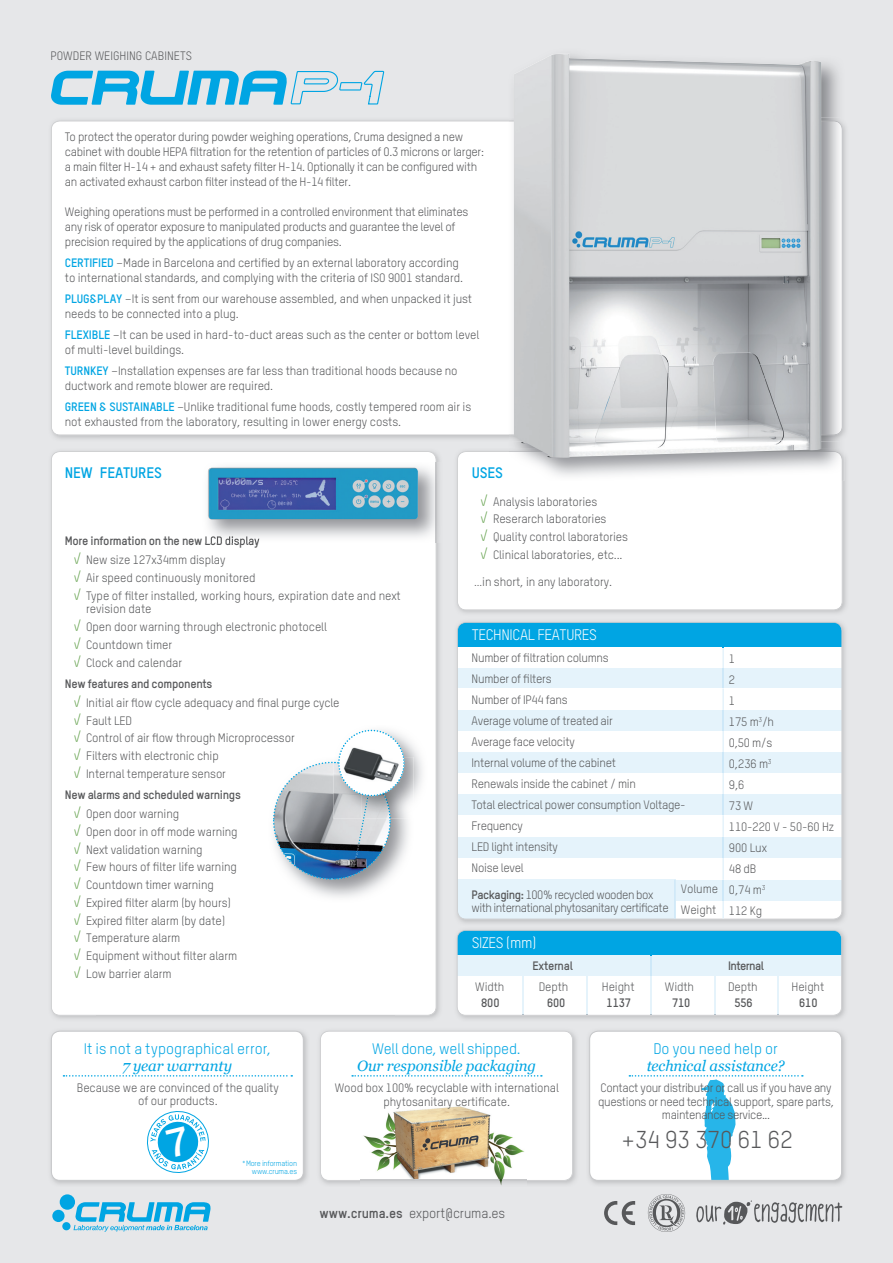
<style>
.page{position:relative;width:893px;height:1263px;background:#e6e7e9}
.page>*{position:absolute;margin:0;border:0;box-sizing:border-box;transform-origin:0 0}
.t1{font:24px "TSTARPRO";color:#57585a}
.t2{font:15px "TSTARPRO";color:#00a5e3}
.t3{font:italic 15px "Georgia";letter-spacing:-.01em;color:#00a5e3}
.t4{font:15px "TSTARPRO";letter-spacing:-.025em;color:#fff}
.t5{font:700 15px "TSTARPRO";letter-spacing:-.01em;color:#00a5e3}
.t6{font:13.5px "TSTARPRO";letter-spacing:-.01em;color:#57585a}
.t7{font:12px/21px "TSTARPRO";letter-spacing:-.01em;color:#57585a}
.t8{font:700 12px/19.2px "TSTARPRO";letter-spacing:-.025em;color:#57585a}
.t9{font:12px/13.5px "TSTARPRO";letter-spacing:-.03em;color:#57585a;text-align:center}
.t10{font:12px/13.5px "TSTARPRO";letter-spacing:-.045em;color:#57585a}
.t11{font:700 12px "TSTARPRO";letter-spacing:-.05em;color:#57585a}
.t12{font:7.5px/7.5px "TSTARPRO";letter-spacing:-.025em;color:#00a5e3;text-align:right}
.s1{font-weight:700;color:#00a5e3}
.s2{font-weight:400}
.s3{font-weight:700}
</style>
<div class="page">
<svg style="left:457px;top:622px;width:385px;height:297px;background:#def1fa"></svg>
<svg style="left:674px;top:880px;width:2px;height:38px"></svg>
<hr style="left:722px;top:647px;width:2px;height:21px;background:#e5f3fb">
<hr style="left:722px;top:688px;width:2px;height:22px;background:#e5f3fb">
<hr style="left:722px;top:730px;width:2px;height:22px;background:#e5f3fb">
<hr style="left:722px;top:773px;width:2px;height:21px;background:#e5f3fb">
<hr style="left:722px;top:815px;width:2px;height:22px;background:#e5f3fb">
<hr style="left:722px;top:857px;width:2px;height:23px;background:#e5f3fb">
<svg style="left:722px;top:900px;width:2px;height:18px"></svg>
<hr style="left:722px;top:710px;width:2px;height:20px;background:#cee8f8">
<hr style="left:722px;top:752px;width:2px;height:21px;background:#cee8f8">
<hr style="left:722px;top:794px;width:2px;height:21px;background:#cee8f8">
<hr style="left:722px;top:837px;width:2px;height:20px;background:#cee8f8">
<hr style="left:722px;top:880px;width:2px;height:20px;background:#cee8f8">
<hr style="left:722px;top:668px;width:2px;height:20px;background:#cee8f8">
<div style="left:457px;top:451px;width:385px;height:159px;background:#fff"></div>
<div style="left:51px;top:121px;width:458px;height:314px;background:#fff"></div>
<div style="left:60px;top:1194px;width:15px;height:16px;background:#00a5e3;border-radius:50%"></div>
<div style="left:52px;top:1210px;width:13px;height:12px;background:#00a5e3;border-radius:50%"></div>
<div style="left:62px;top:1222px;width:9px;height:8px;background:#00a5e3;border-radius:50%"></div>
<svg style="left:74px;top:1202px;width:137px;height:30px"></svg>
<svg style="left:604px;top:1201px;width:31px;height:24px"></svg>
<svg style="left:648px;top:1194px;width:37px;height:38px"></svg>
<svg style="left:696px;top:1200px;width:146px;height:25px"></svg>
<div style="left:51px;top:1031px;width:252px;height:149px;background:#fff;border-radius:9px"></div>
<div style="left:51px;top:1031px;width:253px;height:150px;border:1px solid #c7c8ca;border-radius:9px"></div>
<svg style="left:63px;top:1075px;width:229px;height:1px"></svg>
<img style="left:361px;top:1181px;width:166px;height:4px">
<svg style="left:320px;top:1031px;width:253px;height:150px;background:#eeece3"></svg>
<div style="left:590px;top:1031px;width:252px;height:149px;background:#fff;border-radius:9px"></div>
<div style="left:589px;top:1031px;width:253px;height:150px;border:1px solid #c7c8ca;border-radius:9px"></div>
<svg style="left:629px;top:1075px;width:174px;height:105px"></svg>
<div style="left:51px;top:451px;width:385px;height:564px;background:#fff"></div>
<img style="left:203px;top:462px;width:238px;height:81px">
<img style="left:436px;top:462px;width:1px;height:81px">
<img style="left:205px;top:536px;width:17px;height:7px">
<img style="left:225px;top:536px;width:34px;height:7px">
<img style="left:208px;top:468px;width:210px;height:51px">
<img style="left:268px;top:757px;width:145px;height:145px">
<img style="left:333px;top:725px;width:44px;height:5px">
<svg style="left:272px;top:730px;width:133px;height:150px"></svg>
<svg style="left:51px;top:70px;width:333px;height:35px"></svg>
<svg style="left:457px;top:930px;width:385px;height:85px;background:#afe1f5"></svg>
<img style="left:509px;top:451px;width:333px;height:30px">
<img style="left:509px;top:121px;width:333px;height:314px">
<img style="left:514px;top:54px;width:307px;height:404px">
<svg style="left:147px;top:1111px;width:62px;height:62px"></svg>
<p class="t7" style="left:51px;top:45px;width:143px">POWDER WEIGHING CABINETS</p>
<p class="t7" style="left:65px;top:130px;width:421px;line-height:15px">To protect the operator during powder weighing operations, Cruma designed a new cabinet with double HEPA filtration for the retention of particles of 0.3 microns or larger: a main filter H-14 + and exhaust safety filter H-14. Optionally it can be configured with an activated exhaust carbon filter instead of the H-14 filter.</p>
<p class="t7" style="left:65px;top:205px;width:405px;line-height:15px">Weighing operations must be performed in a controlled environment that eliminates any risk of operator exposure to manipulated products and guarantee the level of precision required by the applications of drug companies.</p>
<p class="t7" style="left:65px;top:255px;width:400px;line-height:15px"><span class="s1">CERTIFIED</span> –Made in Barcelona and certified by an external laboratory according to international standards, and complying with the criteria of ISO 9001 standard.</p>
<p class="t7" style="left:65px;top:291px;width:409px;line-height:15px"><span class="s1">PLUG&amp;PLAY</span> –It is sent from our warehouse assembled, and when unpacked it just needs to be connected into a plug.</p>
<p class="t7" style="left:65px;top:327px;width:416px;line-height:15px"><span class="s1">FLEXIBLE</span> –It can be used in hard-to-duct areas such as the center or bottom level of multi-level buildings.</p>
<p class="t7" style="left:65px;top:363px;width:394px;line-height:15px"><span class="s1">TURNKEY</span> –Installation expenses are far less than traditional hoods because no ductwork and remote blower are required.</p>
<p class="t7" style="left:65px;top:399px;width:408px;line-height:15px"><span class="s1">GREEN &amp; SUSTAINABLE</span> –Unlike traditional fume hoods, costly tempered room air is not exhausted from the laboratory, resulting in lower energy costs.</p>
<p class="t5" style="left:65px;top:463px;width:99px">NEW FEATURES</p>
<p class="t8" style="left:73px;top:531px;width:188px;text-indent:-9px">More information on the new LCD display <sup>√</sup> <span class="s2">New size 127x34mm display</span></p>
<p class="t7" style="left:73px;top:569px;width:329px;line-height:17.7px"><sup>√</sup> Air speed continuously monitored<br><sup>√</sup> Type of filter installed, working hours, expiration date and next</p>
<p class="t7" style="left:73px;top:600px;width:255px;line-height:17.7px;text-indent:13px">revision date<br><sup>√</sup> Open door warning through electronic photocell <sup>√</sup> Countdown timer<br><sup>√</sup> Clock and calendar</p>
<p class="t7" style="left:73px;top:673px;width:268px;line-height:19.2px;text-indent:-9px"><span class="s3">New features and components<br></span><sup>√</sup> Initial air flow cycle adequacy and final purge cycle</p>
<p class="t7" style="left:73px;top:711px;width:223px;line-height:17.7px"><sup>√</sup> Fault LED<br><sup>√</sup> Control of air flow through Microprocessor <sup>√</sup> Filters with electronic chip<br><sup>√</sup> Internal temperature sensor</p>
<p class="t8" style="left:73px;top:784px;width:169px;text-indent:-9px">New alarms and scheduled warnings <sup>√</sup> <span class="s2">Open door warning</span></p>
<p class="t7" style="left:73px;top:822px;width:166px;line-height:17.7px"><sup>√</sup> Open door in off mode warning <sup>√</sup> Next validation warning<br><sup>√</sup> Few hours of filter life warning <sup>√</sup> Countdown timer warning<br><sup>√</sup> Expired filter alarm (by hours) <sup>√</sup> Expired filter alarm (by date)<br><sup>√</sup> Temperature alarm<br><sup>√</sup> Equipment without filter alarm <sup>√</sup> Low barrier alarm</p>
<p class="t5" style="left:472px;top:463px;width:33px">USES</p>
<p class="t7" style="left:480px;top:492px;width:149px;line-height:17.7px"><sup>√</sup> Analysis laboratories<br><sup>√</sup> Reserarch laboratories<br><sup>√</sup> Quality control laboratories <sup>√</sup> Clinical laboratories, etc...</p>
<p class="t7" style="left:474px;top:571px;width:139px">…in short, in any laboratory.</p>
<p class="t4" style="left:472px;top:626px;width:127px">TECHNICAL FEATURES</p>
<p class="t7" style="left:472px;top:647px;width:216px">Number of filtration columns<br>Number of filters<br>Number of IP44 fans<br>Average volume of treated air<br>Average face velocity<br>Internal volume of the cabinet<br>Renewals inside the cabinet / min<br>Total electrical power consumption Voltage-<br>Frequency<br>LED light intensity<br>Noise level</p>
<p class="t10" style="left:472px;top:887px;width:199px"><span class="s3">Packaging:</span> 100% recycled wooden box with international phytosanitary certificate</p>
<p class="t7" style="left:681px;top:878px;width:39px">Volume<br>Weight</p>
<p class="t7" style="left:729px;top:648px;width:107px">1<br>2<br>1<br>175 m<sup>3</sup>/h<br>0,50 m/s<br>0,236 m<sup>3<br></sup>9,6<br>73 W<br>110-220 V - 50-60 Hz<br>900 Lux<br>48 dB<br>0,74 m<sup>3<br></sup>112 Kg</p>
<p class="t4" style="left:472px;top:934px;width:66px">SIZES (mm)</p>
<p class="t8" style="left:533px;top:956px;width:42px">External</p>
<p class="t11" style="left:728px;top:958px;width:37px">Internal</p>
<p class="t7" style="left:475px;top:976px;width:31px">Width</p>
<p class="t7" style="left:539px;top:976px;width:31px">Depth</p>
<p class="t7" style="left:602px;top:976px;width:34px">Height</p>
<p class="t7" style="left:665px;top:976px;width:31px">Width</p>
<p class="t7" style="left:728px;top:976px;width:31px">Depth</p>
<p class="t7" style="left:792px;top:976px;width:34px">Height</p>
<p class="t8" style="left:481px;top:992px;width:20px">800</p>
<p class="t8" style="left:547px;top:992px;width:20px">600</p>
<p class="t8" style="left:607px;top:992px;width:26px">1137</p>
<p class="t8" style="left:672px;top:992px;width:20px">710</p>
<p class="t8" style="left:734px;top:992px;width:20px">556</p>
<p class="t8" style="left:799px;top:992px;width:20px">610</p>
<p class="t2" style="left:84px;top:1040px;width:189px">It is not a typographical error,</p>
<p class="t3" style="left:122px;top:1054px;width:111px">7 year warranty</p>
<p class="t7" style="left:77px;top:1081px;width:204px;line-height:13.5px;text-align:center">Because we are convinced of the quality of our products.</p>
<p class="t12" style="left:242px;top:1160px;width:57px">*More information www.cruma.es</p>
<p class="t2" style="left:372px;top:1040px;width:150px">Well done, well shipped.</p>
<p class="t3" style="left:357px;top:1054px;width:180px">Our responsible packaging</p>
<p class="t7" style="left:335px;top:1081px;width:226px;line-height:13.5px;text-align:center">Wood box 100% recyclable with international phytosanitary certificate.</p>
<p class="t6" style="left:320px;top:1205px;width:187px"><span class="s3">www.cruma.es</span> export@cruma.es</p>
<p class="t2" style="left:653px;top:1040px;width:126px">Do you need help or</p>
<p class="t3" style="left:647px;top:1054px;width:139px">technical assistance?</p>
<p class="t9" style="left:598px;top:1081px;width:237px">Contact your distributor or call us if you have any questions or need technical support, spare parts, maintenance service...</p>
<h1 class="t1" style="left:621px;top:1125px;width:173px">+34 93 370 61 62</h1>
</div>
